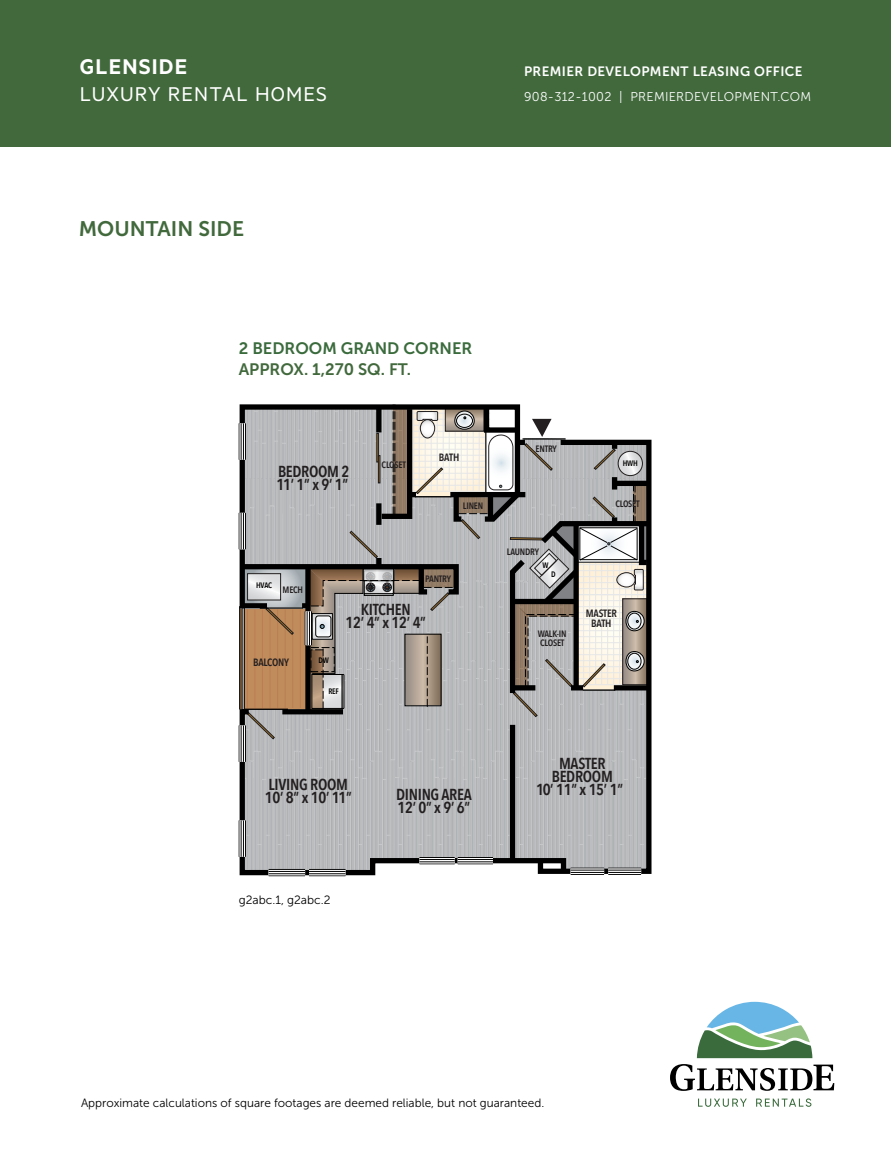
<style>
.page{position:relative;width:891px;height:1161px;background:#fff}
.page>*{position:absolute;margin:0;border:0;box-sizing:border-box;transform-origin:0 0}
.t1{font:600 24px "Metric";letter-spacing:.05em;color:#fff}
.t2{font:22.5px "Metric";letter-spacing:.05em;color:#fff}
.t3{font:21px "Museo Sans 700";color:#41693c}
.t4{font:16.5px "Museo Sans 700";color:#3a6b3c}
.t5{font:16.5px "Museo Sans 700";color:#41693c}
.t6{font:600 15.9px/13.2px "Avenir Next Condensed";letter-spacing:-.02em;color:#231f20}
.t7{font:13.5px "Museo Sans 700";letter-spacing:.03em;color:#fff}
.t8{font:12.75px "Museo Sans 300";letter-spacing:.025em;color:#fff}
.t9{font:12px "Museo Sans 300";color:#000}
.t10{font:600 10.65px/9.3px "Avenir Next Condensed";letter-spacing:-.02em;color:#231f20;text-align:center}
.t11{font:600 9.3px/9.3px "Avenir Next Condensed";letter-spacing:-.02em;color:#231f20}
.t12{font:600 7.95px "Avenir Next Condensed";letter-spacing:-.02em;color:#000}
</style>
<div class="page">
<div style="left:0;top:0;width:891px;height:146px;background:#41693c"></div>
<svg style="left:697px;top:1002px;width:115px;height:56px"></svg>
<svg style="left:698px;top:1099px;width:49px;height:8px"></svg>
<svg style="left:756px;top:1098px;width:55px;height:9px"></svg>
<svg style="left:670px;top:1064px;width:164px;height:27px"></svg>
<svg style="left:239px;top:404px;width:413px;height:473px;background:#aaa8a6"></svg>
<p class="t1" style="left:80px;top:53px;width:109px">GLENSIDE</p>
<p class="t2" style="left:80px;top:81px;width:249px">LUXURY RENTAL HOMES</p>
<p class="t7" style="left:524px;top:64px;width:280px">PREMIER DEVELOPMENT LEASING OFFICE</p>
<p class="t8" style="left:524px;top:90px;width:289px">908-312-1002 | PREMIERDEVELOPMENT.COM</p>
<p class="t3" style="left:79px;top:217px;width:167px">MOUNTAIN SIDE</p>
<p class="t4" style="left:239px;top:339px;width:235px">2 BEDROOM GRAND CORNER</p>
<p class="t5" style="left:239px;top:360px;width:174px">APPROX. 1,270 SQ. FT.</p>
<p class="t6" style="left:276px;top:465px;width:75px">BEDROOM 2<br>11’ 1” x 9’ 1”</p>
<p class="t12" style="left:256px;top:579px;width:18px">HVAC</p>
<p class="t11" style="left:283px;top:585px;width:22px">MECH</p>
<p class="t11" style="left:382px;top:460px;width:26px">CLOSET</p>
<p class="t10" style="left:439px;top:452px;width:22px">BATH</p>
<p class="t11" style="left:463px;top:501px;width:22px">LINEN</p>
<p class="t11" style="left:425px;top:574px;width:27px">PANTRY</p>
<p class="t10" style="left:253px;top:657px;width:37px">BALCONY</p>
<p class="t12" style="left:318px;top:654px;width:12px">DW</p>
<p class="t6" style="left:346px;top:602px;width:82px;text-align:center">KITCHEN<br>12’ 4” x 12’ 4”</p>
<p class="t12" style="left:328px;top:684px;width:12px">REF</p>
<p class="t11" style="left:536px;top:444px;width:23px">ENTRY</p>
<p class="t11" style="left:507px;top:547px;width:34px">LAUNDRY</p>
<p class="t12" style="left:543px;top:559px;width:8px">W</p>
<p class="t12" style="left:551px;top:567px;width:6px">D</p>
<p class="t11" style="left:538px;top:629px;width:30px">WALK-IN<br>CLOSET</p>
<p class="t12" style="left:623px;top:456px;width:17px">HWH</p>
<p class="t11" style="left:615px;top:498px;width:26px">CLOSET</p>
<p class="t10" style="left:586px;top:609px;width:32px">MASTER<br>BATH</p>
<p class="t6" style="left:265px;top:778px;width:89px">LIVING ROOM<br>10’ 8” x 10’ 11”</p>
<p class="t6" style="left:396px;top:787px;width:77px">DINING AREA<br>12’ 0” x 9’ 6”</p>
<p class="t6" style="left:536px;top:756px;width:89px;text-align:center">MASTER<br>BEDROOM<br>10’ 11” x 15’ 1”</p>
<p class="t9" style="left:239px;top:893px;width:93px">g2abc.1, g2abc.2</p>
<p class="t9" style="left:81px;top:1096px;width:465px">Approximate calculations of square footages are deemed reliable, but not guaranteed.</p>
</div>
